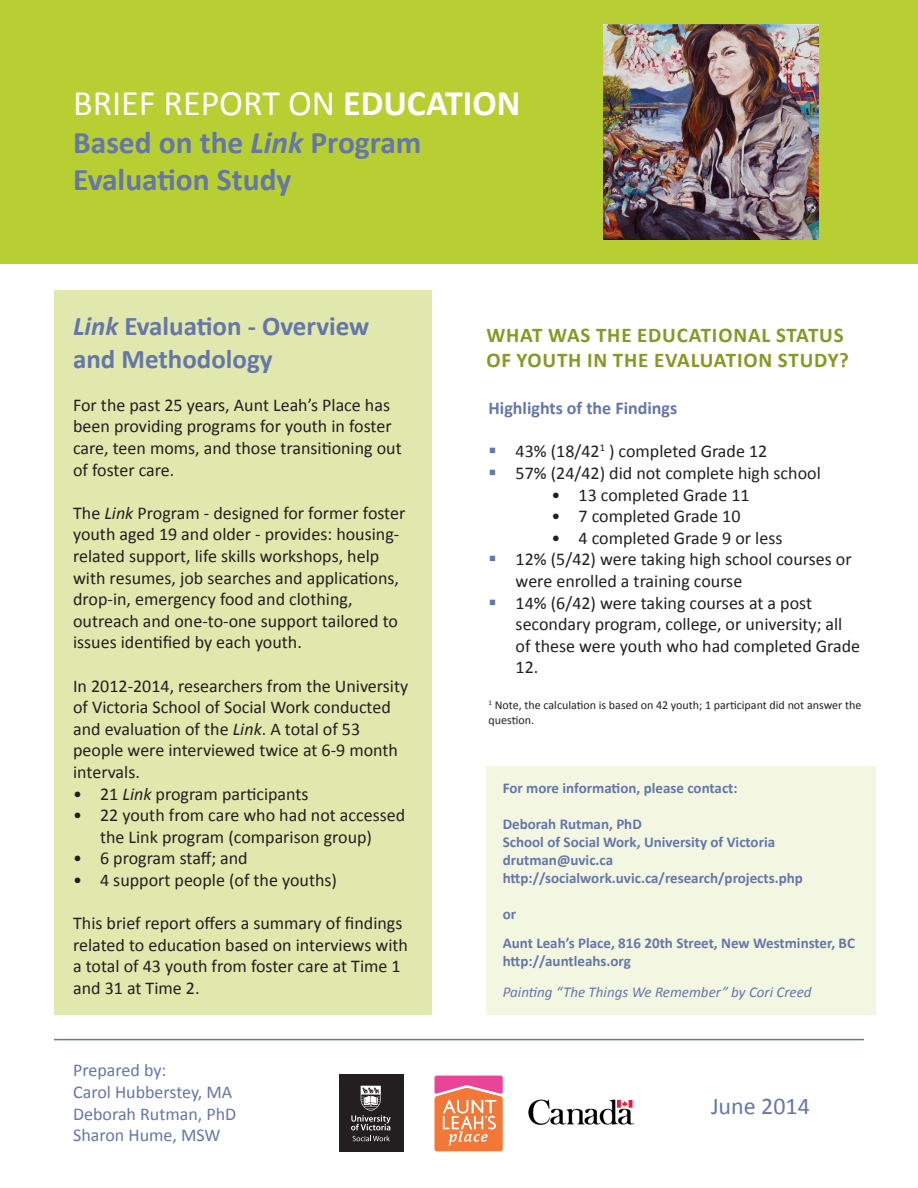
<style>
.page{position:relative;width:918px;height:1188px;background:#fff}
.page>*{position:absolute;margin:0;border:0;box-sizing:border-box;transform-origin:0 0}
.t1{font:36px "Calibri";color:#fff}
.t2{font:700 31.5px/37.8px "Calibri";color:#6576a9}
.t3{font:700 27px/32.4px "Calibri";color:#6576a9}
.t4{font:24px "Calibri";color:#6576a9}
.t5{font:700 21px/25.2px "Calibri";letter-spacing:.04em;color:#849a22}
.t6{font:18px/21.6px "Calibri";color:#231f20}
.t7{font:18px "Calibri";color:#6576a9}
.t8{font:700 18px "Calibri";color:#6576a9}
.t9{font:700 15px "Calibri";color:#6576a9}
.t10{font:italic 15px "Calibri";color:#6576a9}
.t11{font:12px/14.4px "Calibri";color:#231f20}
.s1{font-weight:700}
.s2{font-style:italic}
</style>
<div class="page">
<div style="left:486px;top:766px;width:390px;height:249px;background:#f3f7e2"></div>
<div style="left:0;top:0;width:918px;height:264px;background:#b7cf33"></div>
<img style="left:604px;top:25px;width:214px;height:214px">
<svg style="left:435px;top:1076px;width:68px;height:75px;background:#f38368"></svg>
<img style="left:528px;top:1099px;width:106px;height:26px">
<div style="left:339px;top:1075px;width:64px;height:77px;background:#231f20"></div>
<svg style="left:351px;top:1086px;width:40px;height:44px"></svg>
<svg style="left:353px;top:1136px;width:37px;height:5px"></svg>
<hr style="left:54px;top:1039px;width:810px;height:1px;background:#6576a9">
<div style="left:54px;top:291px;width:378px;height:724px;background:#e0e8ad"></div>
<p class="t1" style="left:73px;top:81px;width:449px">BRIEF REPORT ON <span class="s1">EDUCATION</span></p>
<p class="t2" style="left:73px;top:122px;width:350px">Based on the <span class="s2">Link</span> Program<br>Evaluation Study</p>
<p class="t3" style="left:73px;top:309px;width:298px"><span class="s2">Link</span> Evaluation - Overview and Methodology</p>
<p class="t6" style="left:73px;top:393px;width:330px">For the past 25 years, Aunt Leah’s Place has been providing programs for youth in foster care, teen moms, and those transitioning out of foster care.</p>
<p class="t6" style="left:73px;top:501px;width:334px">The <span class="s2">Link</span> Program - designed for former foster youth aged 19 and older - provides: housing&shy;related support, life skills workshops, help with resumes, job searches and applications, drop-in, emergency food and clothing, outreach and one-to-one support tailored to issues identified by each youth.</p>
<p class="t6" style="left:73px;top:674px;width:337px">In 2012-2014, researchers from the University of Victoria School of Social Work conducted and evaluation of the <span class="s2">Link</span>. A total of 53 people were interviewed twice at 6-9 month intervals.</p>
<p class="t6" style="left:73px;top:782px;width:237px">• 21 <span class="s2">Link</span> program participants</p>
<p class="t6" style="left:73px;top:804px;width:334px;text-align:center">• 22 youth from care who had not accessed the Link program (comparison group)</p>
<p class="t6" style="left:73px;top:847px;width:176px">• 6 program staff; and</p>
<p class="t6" style="left:73px;top:868px;width:265px">• 4 support people (of the youths)</p>
<p class="t6" style="left:73px;top:912px;width:336px">This brief report offers a summary of findings related to education based on interviews with a total of 43 youth from foster care at Time 1 and 31 at Time 2.</p>
<p class="t7" style="left:73px;top:1059px;width:95px">Prepared by:</p>
<p class="t7" style="left:73px;top:1081px;width:161px">Carol Hubberstey, MA</p>
<p class="t7" style="left:73px;top:1103px;width:165px">Deborah Rutman, PhD</p>
<p class="t7" style="left:73px;top:1124px;width:149px">Sharon Hume, MSW</p>
<p class="t5" style="left:486px;top:322px;width:364px">WHAT WAS THE EDUCATIONAL STATUS<br>OF YOUTH IN THE EVALUATION STUDY?</p>
<p class="t8" style="left:489px;top:397px;width:190px">Highlights of the Findings</p>
<p class="t6" style="left:516px;top:440px;width:253px">43% (18/42<sup>1</sup> ) completed Grade 12</p>
<p class="t6" style="left:516px;top:461px;width:307px">57% (24/42) did not complete high school</p>
<p class="t6" style="left:552px;top:483px;width:200px">• 13 completed Grade 11</p>
<p class="t6" style="left:552px;top:505px;width:190px">• 7 completed Grade 10</p>
<p class="t6" style="left:552px;top:526px;width:232px">• 4 completed Grade 9 or less</p>
<p class="t6" style="left:516px;top:548px;width:338px">12% (5/42) were taking high school courses or were enrolled a training course</p>
<p class="t6" style="left:516px;top:591px;width:346px">14% (6/42) were taking courses at a post secondary program, college, or university; all of these were youth who had completed Grade 12.</p>
<p class="t11" style="left:489px;top:698px;width:374px"><sup>1</sup> Note, the calculation is based on 42 youth; 1 participant did not answer the question.</p>
<p class="t9" style="left:503px;top:778px;width:236px">For more information, please contact:</p>
<p class="t9" style="left:503px;top:814px;width:141px">Deborah Rutman, PhD</p>
<p class="t9" style="left:503px;top:832px;width:274px">School of Social Work, University of Victoria</p>
<p class="t9" style="left:503px;top:850px;width:112px">drutman@uvic.ca</p>
<p class="t9" style="left:503px;top:868px;width:302px">http://socialwork.uvic.ca/research/projects.php</p>
<p class="t9" style="left:503px;top:904px;width:15px">or</p>
<p class="t9" style="left:503px;top:933px;width:354px">Aunt Leah’s Place, 816 20th Street, New Westminster, BC</p>
<p class="t9" style="left:503px;top:951px;width:130px">http://auntleahs.org</p>
<p class="t10" style="left:503px;top:983px;width:310px">Painting “The Things We Remember” by Cori Creed</p>
<p class="t4" style="left:711px;top:1091px;width:100px">June 2014</p>
</div>
